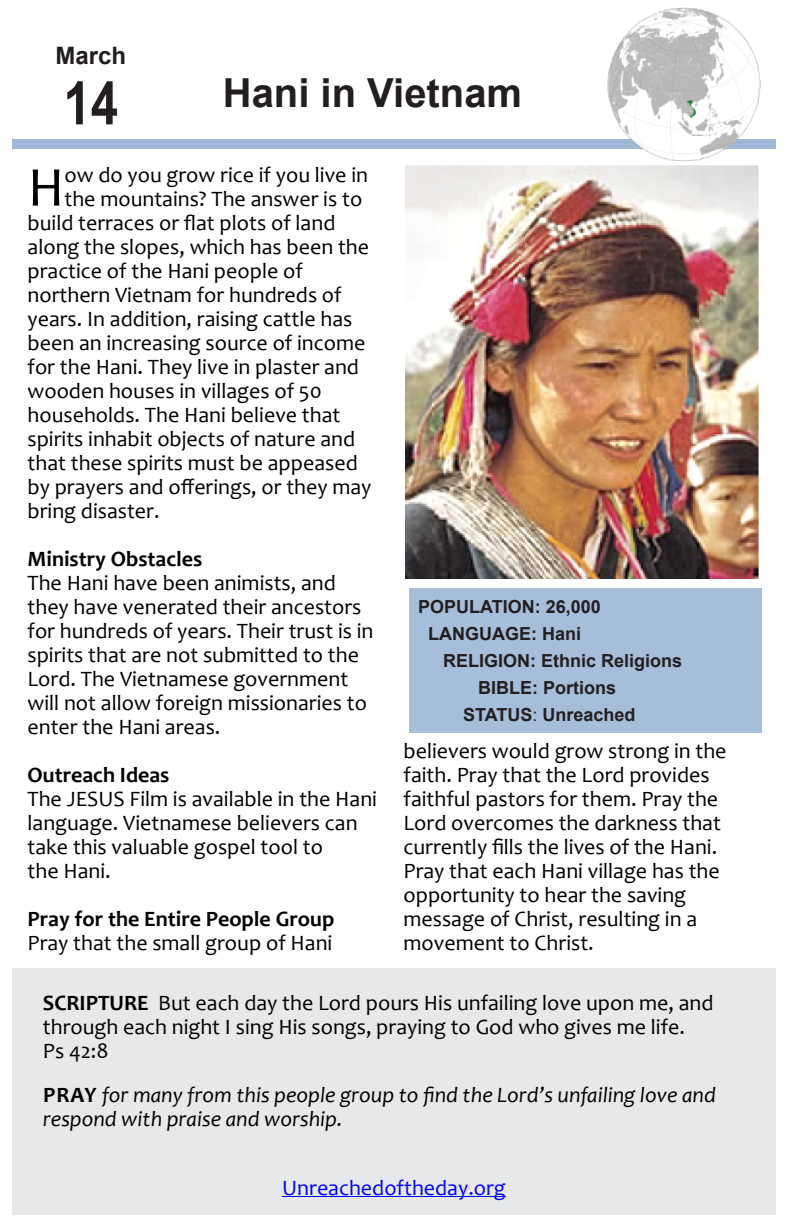
<style>
.page{position:relative;width:792px;height:1224px;background:#fff}
.page>*{position:absolute;margin:0;border:0;box-sizing:border-box;transform-origin:0 0}
.t1{font:700 60px "Arial Narrow";color:#231f20}
.t2{font:56.6px "Candara";color:#000}
.t3{font:700 40px "Arial";color:#231f20}
.t4{font:700 24px "Arial";color:#231f20}
.t5{font:22px/24px "Candara";color:#000}
.t6{font:italic 22px/24px "Candara";color:#000}
.t7{font:700 22px "Candara";color:#000}
.t8{font:22px "Candara";color:#00f}
.t9{font:700 18px/27px "Arial";color:#231f20;text-align:center}
.s1{font-weight:400}
.s2{font-weight:700}
.s3{font-weight:700;font-style:normal}
</style>
<div class="page">
<div style="left:12px;top:968px;width:764px;height:247px;background:#e7e8e9"></div>
<div style="left:12px;top:139px;width:764px;height:9px;background:#9eb8d5"></div>
<div style="left:409px;top:588px;width:353px;height:145px;background:#a6bed9"></div>
<hr style="left:282px;top:1197px;width:224px;height:1px;background:#00f">
<img style="left:604px;top:7px;width:158px;height:155px">
<img style="left:405px;top:166px;width:354px;height:412px">
<p class="t4" style="left:55px;top:47px;width:72px">March</p>
<h1 class="t1" style="left:63px;top:81px;width:56px">14</h1>
<h3 class="t3" style="left:223px;top:78px;width:301px">Hani in Vietnam</h3>
<h2 class="t2" style="left:28px;top:165px;width:38px">H</h2>
<p class="t5" style="left:65px;top:165px;width:305px">ow do you grow rice if you live in</p>
<p class="t5" style="left:65px;top:189px;width:299px">the mountains? The answer is to</p>
<p class="t5" style="left:28px;top:213px;width:309px">build terraces or flat plots of land</p>
<p class="t5" style="left:28px;top:237px;width:343px">along the slopes, which has been the</p>
<p class="t5" style="left:28px;top:261px;width:277px">practice of the Hani people of</p>
<p class="t5" style="left:28px;top:285px;width:316px">northern Vietnam for hundreds of</p>
<p class="t5" style="left:28px;top:309px;width:326px">years. In addition, raising cattle has</p>
<p class="t5" style="left:28px;top:333px;width:339px">been an increasing source of income</p>
<p class="t5" style="left:28px;top:357px;width:333px">for the Hani. They live in plaster and</p>
<p class="t5" style="left:28px;top:381px;width:296px">wooden houses in villages of 50</p>
<p class="t5" style="left:28px;top:405px;width:314px">households. The Hani believe that</p>
<p class="t5" style="left:28px;top:429px;width:329px">spirits inhabit objects of nature and</p>
<p class="t5" style="left:28px;top:453px;width:332px">that these spirits must be appeased</p>
<p class="t5" style="left:28px;top:477px;width:346px">by prayers and offerings, or they may</p>
<p class="t5" style="left:28px;top:501px;width:134px">bring disaster.</p>
<p class="t7" style="left:28px;top:550px;width:176px">Ministry Obstacles</p>
<p class="t5" style="left:28px;top:573px;width:347px">The Hani have been animists, and they have venerated their ancestors for hundreds of years. Their trust is in spirits that are not submitted to the Lord. The Vietnamese government will not allow foreign missionaries to enter the Hani areas.</p>
<p class="t7" style="left:28px;top:766px;width:143px">Outreach Ideas</p>
<p class="t5" style="left:28px;top:789px;width:351px">The JESUS Film is available in the Hani language. Vietnamese believers can take this valuable gospel tool to<br>the Hani.</p>
<p class="t7" style="left:28px;top:910px;width:308px">Pray for the Entire People Group</p>
<p class="t5" style="left:28px;top:933px;width:306px">Pray that the small group of Hani</p>
<p class="t9" style="left:418px;top:595px;width:184px">POPULATION: 26,000<br>LANGUAGE: Hani</p>
<p class="t9" style="left:443px;top:649px;width:240px">RELIGION: Ethnic Religions</p>
<p class="t9" style="left:478px;top:676px;width:139px">BIBLE: Portions</p>
<p class="t9" style="left:463px;top:703px;width:174px">STATUS<span class="s1">:</span> Unreached</p>
<p class="t5" style="left:404px;top:741px;width:325px">believers would grow strong in the faith. Pray that the Lord provides faithful pastors for them. Pray the<br>Lord overcomes the darkness that currently fills the lives of the Hani.<br>Pray that each Hani village has the opportunity to hear the saving message of Christ, resulting in a movement to Christ.</p>
<p class="t5" style="left:43px;top:993px;width:672px"><span class="s2">SCRIPTURE</span> But each day the Lord pours His unfailing love upon me, and through each night I sing His songs, praying to God who gives me life.<br>Ps 42:8</p>
<p class="t6" style="left:43px;top:1085px;width:674px"><span class="s3">PRAY</span> for many from this people group to find the Lord’s unfailing love and respond with praise and worship.</p>
<p class="t8" style="left:282px;top:1180px;width:225px">Unreachedoftheday.org</p>
</div>
